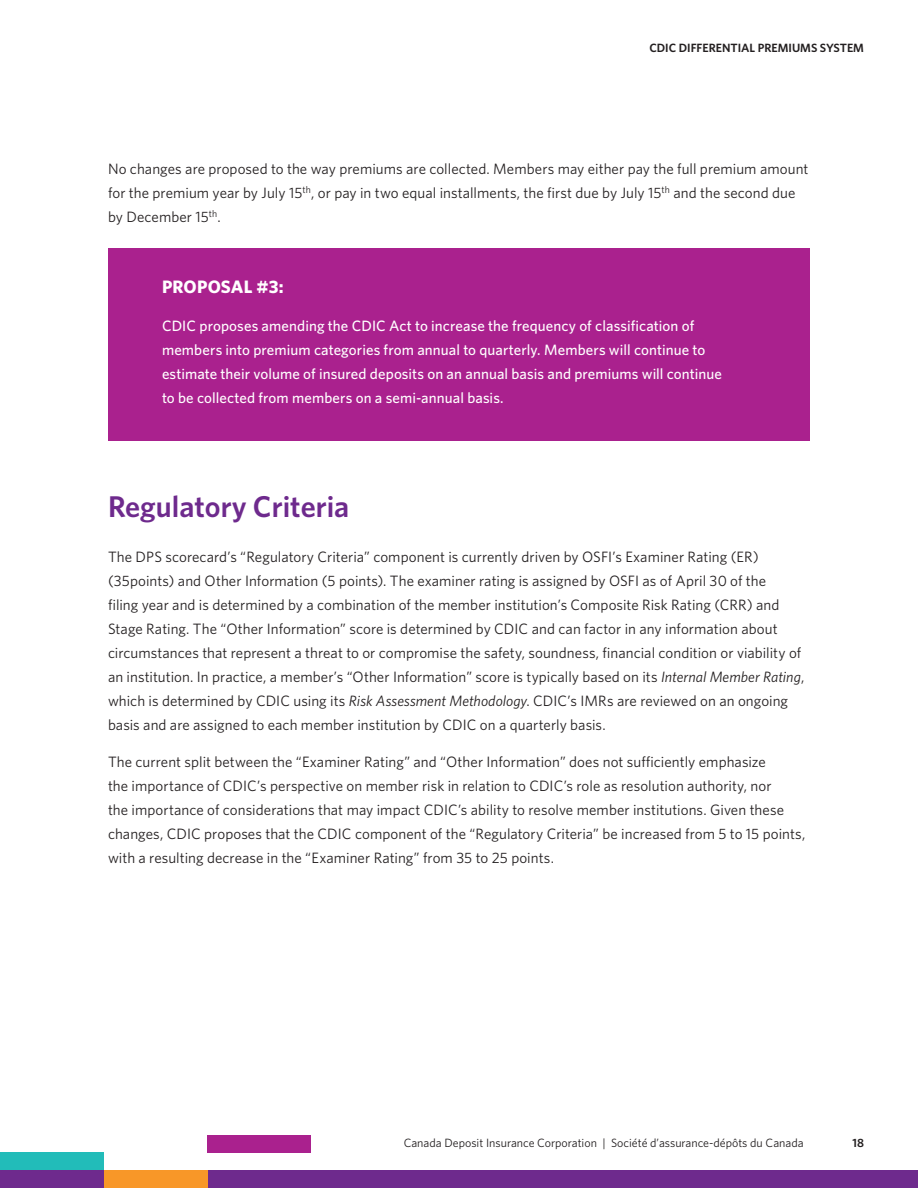
<style>
.page{position:relative;width:918px;height:1188px;background:#fff}
.page>*{position:absolute;margin:0;border:0;box-sizing:border-box;transform-origin:0 0}
.t1{font:600 30px "Whitney";color:#6e2a8d}
.Proposal_H{font:700 18px "Whitney";letter-spacing:.005em;color:#fff}
.t2{font:15px/24px "Whitney";letter-spacing:.005em;color:#231f20}
.Proposal_Body{font:500 15px/24px "Whitney";letter-spacing:.005em;color:#fff}
.t3{font:12px "Whitney";color:#231f20}
.t4{font:600 12px "Whitney";color:#231f20}
.s1{font-style:italic}
</style>
<div class="page">
<div style="left:0;top:1153px;width:104px;height:17px;background:#22bcb9"></div>
<div style="left:0;top:1170px;width:918px;height:18px;background:#6e2a8d"></div>
<div style="left:104px;top:1170px;width:103px;height:17px;background:#f89728"></div>
<div style="left:207px;top:1136px;width:104px;height:17px;background:#aa218e"></div>
<div style="left:108px;top:248px;width:702px;height:193px;background:#aa218e"></div>
<p class="t4" style="left:649px;top:40px;width:216px">CDIC DIFFERENTIAL PREMIUMS SYSTEM</p>
<p class="t2" style="left:108px;top:156px;width:702px">No changes are proposed to the way premiums are collected. Members may either pay the full premium amount for the premium year by July 15<sup>th</sup>, or pay in two equal installments, the first due by July 15<sup>th</sup> and the second due by December 15<sup>th</sup>.</p>
<p class="Proposal_H" style="left:162px;top:275px;width:123px">PROPOSAL #3:</p>
<p class="Proposal_Body" style="left:162px;top:313px;width:562px">CDIC proposes amending the CDIC Act to increase the frequency of classification of members into premium categories from annual to quarterly. Members will continue to estimate their volume of insured deposits on an annual basis and premiums will continue to be collected from members on a semi-annual basis.</p>
<h1 class="t1" style="left:108px;top:487px;width:243px">Regulatory Criteria</h1>
<p class="t2" style="left:108px;top:544px;width:698px">The DPS scorecard’s “Regulatory Criteria” component is currently driven by OSFI’s Examiner Rating (ER) (35points) and Other Information (5 points). The examiner rating is assigned by OSFI as of April 30 of the<br>filing year and is determined by a combination of the member institution’s Composite Risk Rating (CRR) and Stage Rating. The “Other Information” score is determined by CDIC and can factor in any information about circumstances that represent a threat to or compromise the safety, soundness, financial condition or viability of an institution. In practice, a member’s “Other Information” score is typically based on its <span class="s1">Internal Member Rating</span>, which is determined by CDIC using its <span class="s1">Risk Assessment Methodology</span>. CDIC’s IMRs are reviewed on an ongoing basis and are assigned to each member institution by CDIC on a quarterly basis.</p>
<p class="t2" style="left:108px;top:750px;width:699px">The current split between the “Examiner Rating” and “Other Information” does not sufficiently emphasize<br>the importance of CDIC’s perspective on member risk in relation to CDIC’s role as resolution authority, nor<br>the importance of considerations that may impact CDIC’s ability to resolve member institutions. Given these changes, CDIC proposes that the CDIC component of the “Regulatory Criteria” be increased from 5 to 15 points, with a resulting decrease in the “Examiner Rating” from 35 to 25 points.</p>
<p class="t3" style="left:404px;top:1135px;width:401px">Canada Deposit Insurance Corporation | Société d’assurance-dépôts du Canada</p>
<p class="t4" style="left:852px;top:1135px;width:13px">18</p>
</div>
